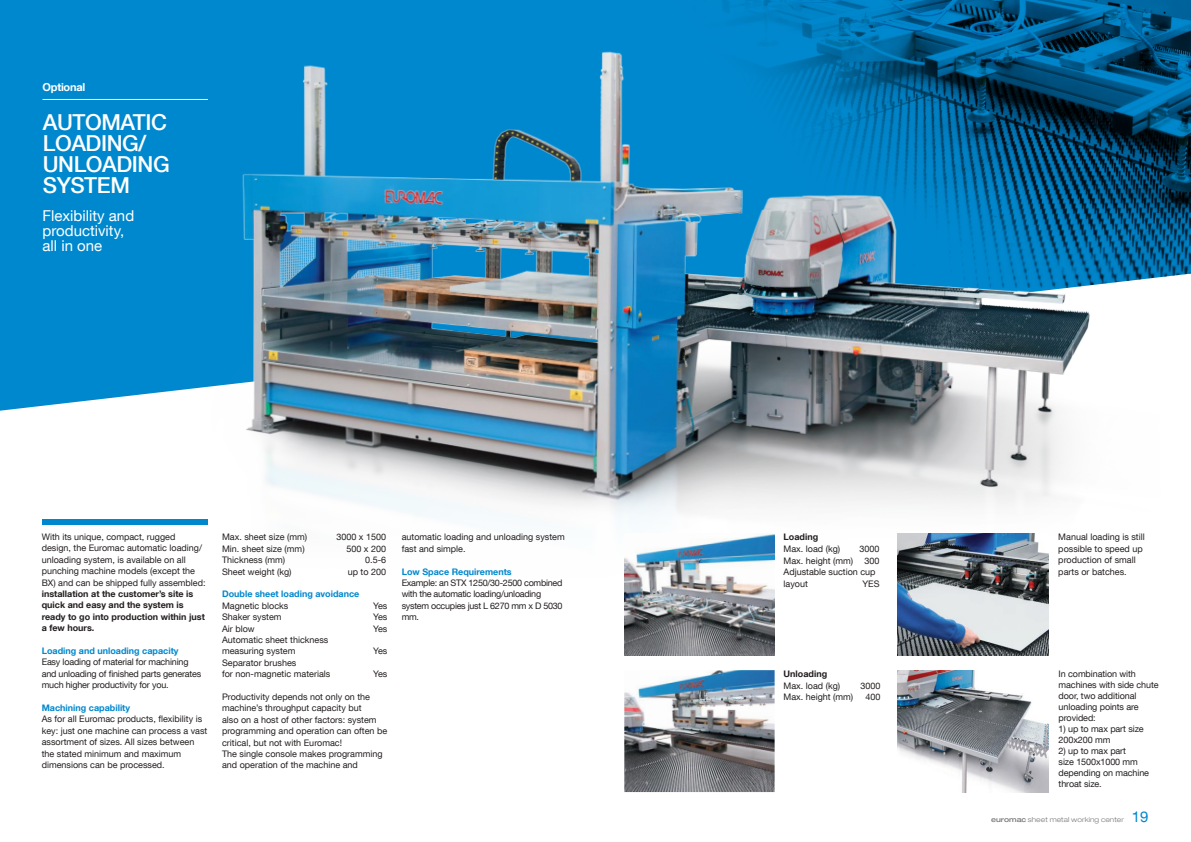
<style>
.page{position:relative;width:1191px;height:842px;background:#fff}
.page>*{position:absolute;margin:0;border:0;box-sizing:border-box;transform-origin:0 0}
.t1{font:500 22px/21px "Helvetica Neue LT Com";letter-spacing:-.02em;color:#fff}
.t2{font:15px/15px "Helvetica Neue LT Com";color:#fff}
.t3{font:700 11px "Helvetica Neue LT Com";letter-spacing:-.02em;color:#fff}
.t4{font:9px/11.4px "Helvetica Neue LT Com";color:#241f1f}
.t5{font:700 9px/11.4px "Helvetica Neue LT Com";color:#241f1f}
.t6{font:9px/11.4px "Helvetica Neue LT Com";letter-spacing:-.03em;color:#241f1f}
.t7{font:9px/11.4px "Helvetica Neue LT Com";letter-spacing:-.02em;color:#241f1f}
.t8{font:700 9px "Helvetica Neue LT Com";color:#0088ce}
.t9{font:300 expanded 7px "Helvetica Neue LT Com";color:#7d7c7e}
.s1{font-weight:500}
.s2{font-weight:400;font-stretch:normal;font-size:15px;color:#0088ce}
</style>
<div class="page">
<div style="left:0;top:0;width:659px;height:231px;background:#0088ce"></div>
<div style="left:0;top:231px;width:184px;height:180px;background:#0088ce"></div>
<hr style="left:43px;top:99px;width:165px;height:1px;background:#fff">
<div style="left:43px;top:519px;width:165px;height:6px;background:#0088ce"></div>
<img style="left:659px;top:0;width:532px;height:277px">
<img style="left:184px;top:22px;width:977px;height:606px">
<img style="left:624px;top:670px;width:150px;height:122px">
<img style="left:624px;top:534px;width:150px;height:122px">
<img style="left:898px;top:534px;width:150px;height:122px">
<img style="left:898px;top:670px;width:150px;height:122px">
<p class="t3" style="left:43px;top:80px;width:44px">Optional</p>
<h1 class="t1" style="left:43px;top:111px;width:128px">AUTOMATIC<br>LOADING/<br>UNLOADING<br>SYSTEM</h1>
<h2 class="t2" style="left:43px;top:207px;width:93px">Flexibility and productivity, all in one</h2>
<p class="t4" style="left:42px;top:531px;width:165px">With its unique, compact, rugged design, the Euromac automatic loading/ unloading system, is available on all punching machine models (except the BX) and can be shipped fully assembled:</p>
<p class="t5" style="left:42px;top:588px;width:165px">installation at the customer’s site is quick and easy and the system is ready to go into production within just a few hours.</p>
<p class="t8" style="left:42px;top:645px;width:138px">Loading and unloading capacity</p>
<p class="t7" style="left:42px;top:656px;width:161px">Easy loading of material for machining and unloading of finished parts generates much higher productivity for you.</p>
<p class="t8" style="left:42px;top:702px;width:90px">Machining capability</p>
<p class="t4" style="left:42px;top:713px;width:167px">As for all Euromac products, flexibility is key: just one machine can process a vast assortment of sizes. All sizes between the stated minimum and maximum dimensions can be processed.</p>
<p class="t4" style="left:222px;top:531px;width:87px">Max. sheet size (mm)</p>
<p class="t4" style="left:336px;top:531px;width:51px">3000 x 1500</p>
<p class="t4" style="left:222px;top:543px;width:84px">Min. sheet size (mm)</p>
<p class="t4" style="left:346px;top:543px;width:41px">500 x 200</p>
<p class="t4" style="left:222px;top:554px;width:65px">Thickness (mm)</p>
<p class="t4" style="left:365px;top:554px;width:23px">0.5-6</p>
<p class="t4" style="left:222px;top:565px;width:71px">Sheet weight (kg)</p>
<p class="t4" style="left:348px;top:565px;width:40px">up to 200</p>
<p class="t8" style="left:222px;top:588px;width:139px">Double sheet loading avoidance</p>
<p class="t4" style="left:222px;top:600px;width:68px">Magnetic blocks</p>
<p class="t4" style="left:373px;top:600px;width:16px">Yes</p>
<p class="t4" style="left:222px;top:611px;width:61px">Shaker system</p>
<p class="t4" style="left:373px;top:611px;width:16px">Yes</p>
<p class="t4" style="left:222px;top:622px;width:34px">Air blow</p>
<p class="t4" style="left:373px;top:622px;width:16px">Yes</p>
<p class="t4" style="left:222px;top:634px;width:108px">Automatic sheet thickness measuring system</p>
<p class="t4" style="left:373px;top:645px;width:16px">Yes</p>
<p class="t4" style="left:222px;top:657px;width:110px">Separator brushes<br>for non-magnetic materials</p>
<p class="t4" style="left:373px;top:668px;width:16px">Yes</p>
<p class="t4" style="left:222px;top:691px;width:167px">Productivity depends not only on the machine’s throughput capacity but<br>also on a host of other factors: system programming and operation can often be critical, but not with Euromac!<br>The single console makes programming and operation of the machine and</p>
<p class="t4" style="left:402px;top:531px;width:165px">automatic loading and unloading system fast and simple.</p>
<p class="t8" style="left:402px;top:566px;width:111px">Low Space Requirements</p>
<p class="t6" style="left:402px;top:577px;width:162px">Example: an STX 1250/30-2500 combined with the automatic loading/unloading system occupies just L 6270 mm x D 5030 mm.</p>
<p class="t5" style="left:783px;top:531px;width:36px">Loading</p>
<p class="t4" style="left:783px;top:543px;width:58px">Max. load (kg)</p>
<p class="t4" style="left:859px;top:543px;width:22px">3000</p>
<p class="t4" style="left:783px;top:555px;width:71px">Max. height (mm)</p>
<p class="t4" style="left:783px;top:555px;width:98px;text-indent:81px">300<br>Adjustable suction cup layout</p>
<p class="t4" style="left:862px;top:577px;width:19px">YES</p>
<p class="t5" style="left:783px;top:667px;width:45px">Unloading</p>
<p class="t4" style="left:783px;top:679px;width:58px">Max. load (kg)</p>
<p class="t4" style="left:860px;top:679px;width:22px">3000</p>
<p class="t4" style="left:783px;top:691px;width:71px">Max. height (mm)</p>
<p class="t4" style="left:865px;top:691px;width:17px">400</p>
<p class="t4" style="left:1058px;top:531px;width:88px">Manual loading is still possible to speed up production of small parts or batches.</p>
<p class="t4" style="left:1058px;top:668px;width:101px;line-height:11px">In combination with machines with side chute door, two additional unloading points are provided:</p>
<p class="t4" style="left:1058px;top:723px;width:87px;line-height:11px">1) up to max part size<br>200x200 mm</p>
<p class="t4" style="left:1058px;top:745px;width:92px;line-height:11px">2) up to max part<br>size 1500x1000 mm depending on machine throat size.</p>
<p class="t9" style="left:991px;top:815px;width:159px"><span class="s1">euromac</span> sheet metal working center <span class="s2">19</span></p>
</div>
